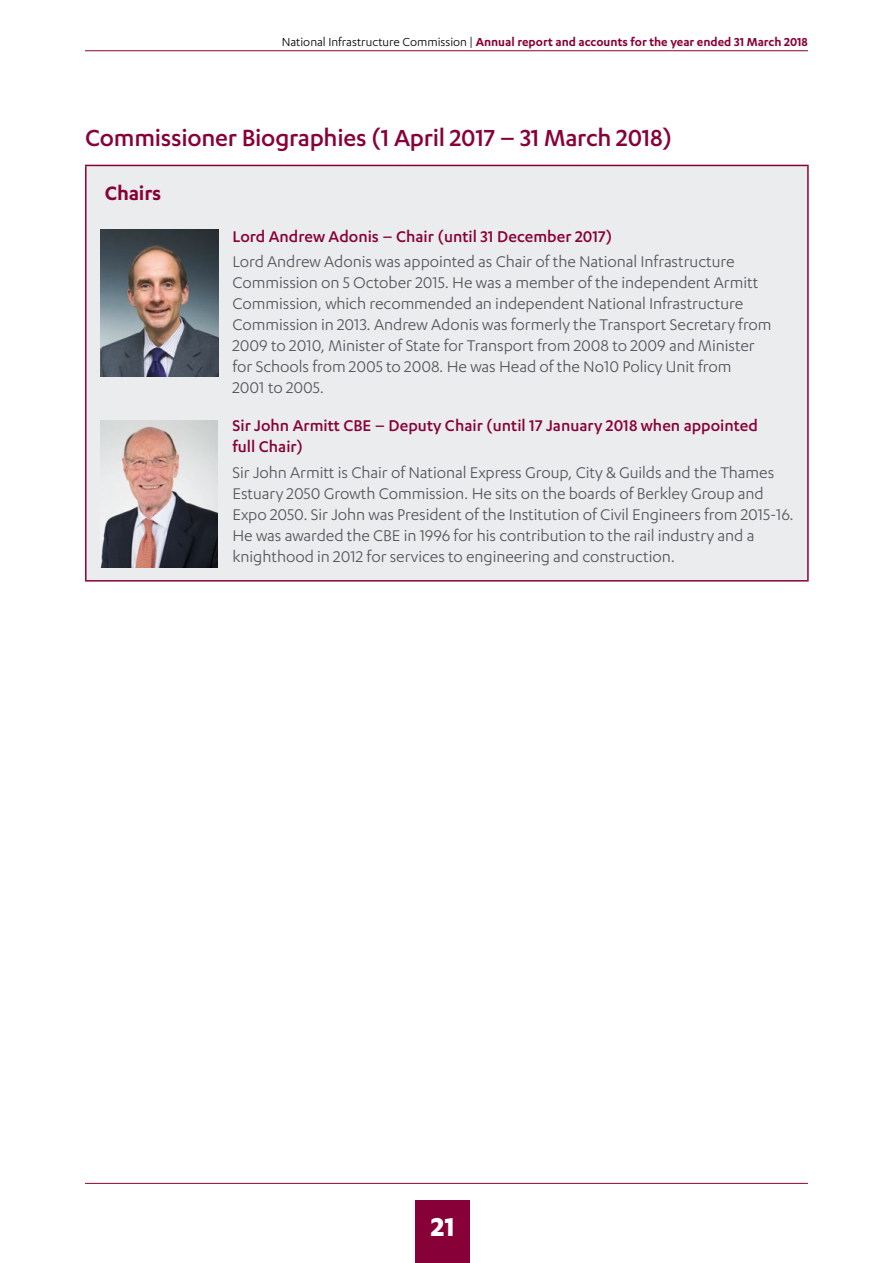
<style>
.page{position:relative;width:893px;height:1263px;background:#fff}
.page>*{position:absolute;margin:0;border:0;box-sizing:border-box;transform-origin:0 0}
.t1{font:700 30px "Karbon";color:#fff}
.Heading_2{font:500 27px "Karbon";letter-spacing:-.01em;color:#880038}
.Heading_2-2{font:600 22.5px "Karbon";letter-spacing:-.01em;color:#880038}
.Body_Full_Out{font:18px/21px "Karbon";letter-spacing:-.005em;color:#52555b}
.Heading_3{font:500 18px/21px "Karbon";color:#880038}
.t2{font:600 13.5px "Karbon";color:#880038}
.s1{font-weight:400;color:#000}
</style>
<div class="page">
<hr style="left:85px;top:50px;width:723px;height:1px;background:#880038">
<div style="left:416px;top:1200px;width:54px;height:63px;background:#880038"></div>
<hr style="left:85px;top:1183px;width:723px;height:1px;background:#880038">
<div style="left:86px;top:165px;width:722px;height:416px;background:#ebeced"></div>
<hr style="left:85px;top:165px;width:724px;height:1px;background:#880038">
<hr style="left:85px;top:166px;width:2px;height:414px;background:#880038">
<hr style="left:85px;top:580px;width:724px;height:2px;background:#880038">
<hr style="left:807px;top:166px;width:2px;height:414px;background:#880038">
<img style="left:101px;top:230px;width:117px;height:147px">
<img style="left:100px;top:421px;width:118px;height:147px">
<p class="t2" style="left:282px;top:34px;width:528px"><span class="s1">National Infrastructure Commission |</span> Annual report and accounts for the year ended 31 March 2018</p>
<h2 class="Heading_2" style="left:85px;top:123px;width:589px">Commissioner Biographies (1 April 2017 – 31 March 2018)</h2>
<h2 class="Heading_2-2" style="left:105px;top:180px;width:58px">Chairs</h2>
<h3 class="Heading_3" style="left:232px;top:226px;width:381px">Lord Andrew Adonis – Chair (until 31 December 2017)</h3>
<p class="Body_Full_Out" style="left:232px;top:251px;width:541px">Lord Andrew Adonis was appointed as Chair of the National Infrastructure Commission on 5 October 2015. He was a member of the independent Armitt Commission, which recommended an independent National Infrastructure Commission in 2013. Andrew Adonis was formerly the Transport Secretary from 2009 to 2010, Minister of State for Transport from 2008 to 2009 and Minister for Schools from 2005 to 2008. He was Head of the No10 Policy Unit from<br>2001 to 2005.</p>
<h3 class="Heading_3" style="left:232px;top:415px;width:527px">Sir John Armitt CBE – Deputy Chair (until 17 January 2018 when appointed full Chair)</h3>
<p class="Body_Full_Out" style="left:232px;top:461px;width:563px">Sir John Armitt is Chair of National Express Group, City &amp; Guilds and the Thames Estuary 2050 Growth Commission. He sits on the boards of Berkley Group and Expo 2050. Sir John was President of the Institution of Civil Engineers from 2015‑16.<br>He was awarded the CBE in 1996 for his contribution to the rail industry and a knighthood in 2012 for services to engineering and construction.</p>
<h1 class="t1" style="left:431px;top:1209px;width:25px">21</h1>
</div>
